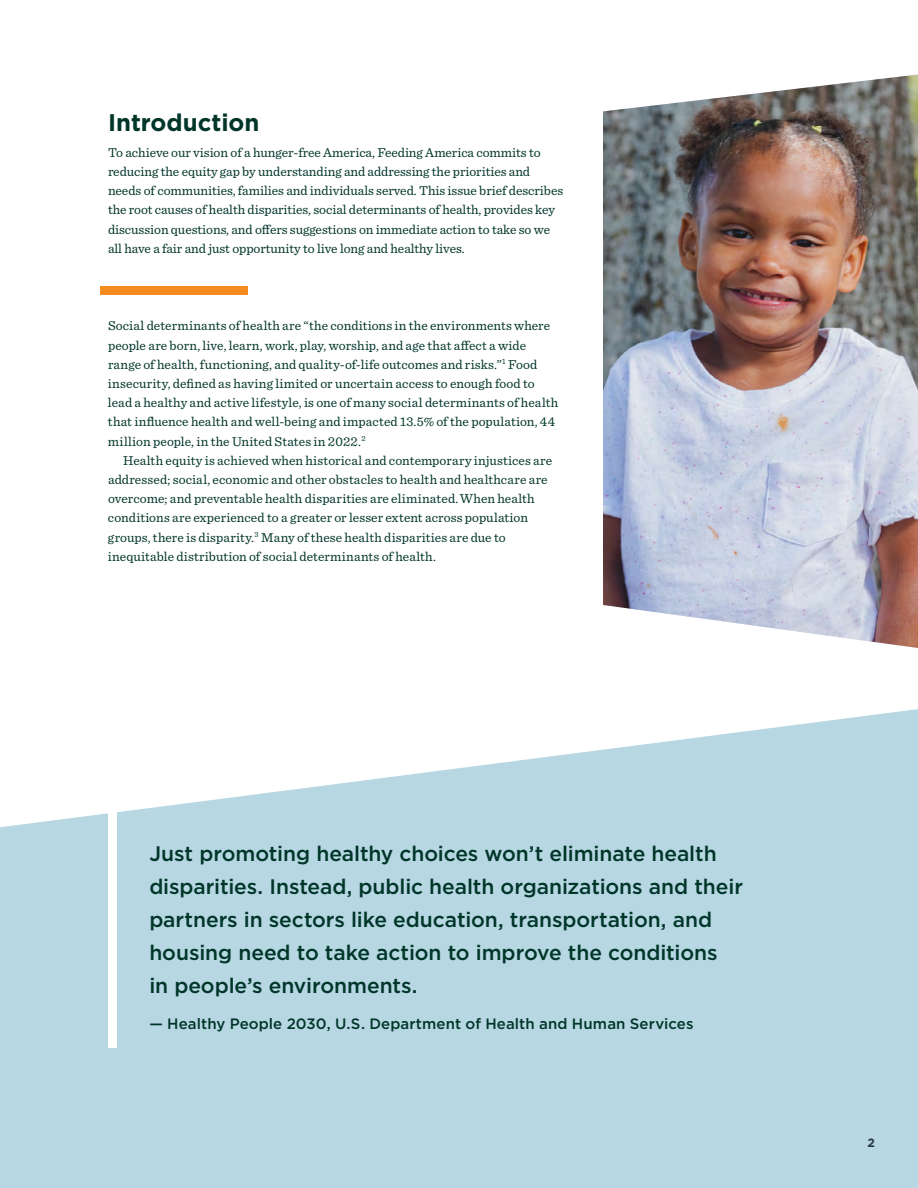
<style>
.page{position:relative;width:918px;height:1188px;background:#fff}
.page>*{position:absolute;margin:0;border:0;box-sizing:border-box;transform-origin:0 0}
.t1{font:700 24px "Gotham";color:#003529}
.t2{font:500 21px/33px "Gotham";letter-spacing:-.005em;color:#003529}
.t3{font:500 15px "Gotham";letter-spacing:.005em;color:#003529}
.t4{font:13.5px/19.2px "Sentinel";letter-spacing:-.005em;color:#003529}
.t5{font:700 12px "Gotham";color:#253948}
</style>
<div class="page">
<svg style="left:0;top:709px;width:918px;height:479px;background:#bfdbe5"></svg>
<img style="left:603px;top:75px;width:315px;height:573px">
<div style="left:100px;top:286px;width:148px;height:9px;background:#f38b1e"></div>
<div style="left:108px;top:751px;width:9px;height:297px;background:#fff"></div>
<h1 class="t1" style="left:108px;top:106px;width:153px">Introduction</h1>
<p class="t4" style="left:108px;top:142px;width:457px">To achieve our vision of a hunger-free America, Feeding America commits to reducing the equity gap by understanding and addressing the priorities and needs of communities, families and individuals served. This issue brief describes the root causes of health disparities, social determinants of health, provides key discussion questions, and offers suggestions on immediate action to take so we all have a fair and just opportunity to live long and healthy lives.</p>
<p class="t4" style="left:108px;top:316px;width:452px">Social determinants of health are “the conditions in the environments where people are born, live, learn, work, play, worship, and age that affect a wide range of health, functioning, and quality-of-life outcomes and risks.”<sup>1</sup> Food insecurity, defined as having limited or uncertain access to enough food to lead a healthy and active lifestyle, is one of many social determinants of health that influence health and well-being and impacted 13.5% of the population, 44 million people, in the United States in 2022.<sup>2</sup></p>
<p class="t4" style="left:108px;top:450px;width:446px;text-indent:15px">Health equity is achieved when historical and contemporary injustices are addressed; social, economic and other obstacles to health and healthcare are overcome; and preventable health disparities are eliminated.When health conditions are experienced to a greater or lesser extent across population groups, there is disparity.<sup>3</sup> Many of these health disparities are due to inequitable distribution of social determinants of health.</p>
<p class="t2" style="left:149px;top:837px;width:595px">Just promoting healthy choices won’t eliminate health disparities. Instead, public health organizations and their partners in sectors like education, transportation, and housing need to take action to improve the conditions<br>in people’s environments.</p>
<p class="t3" style="left:149px;top:1014px;width:546px">— Healthy People 2030, U.S. Department of Health and Human Services</p>
<p class="t5" style="left:868px;top:1134px;width:9px">2</p>
</div>
